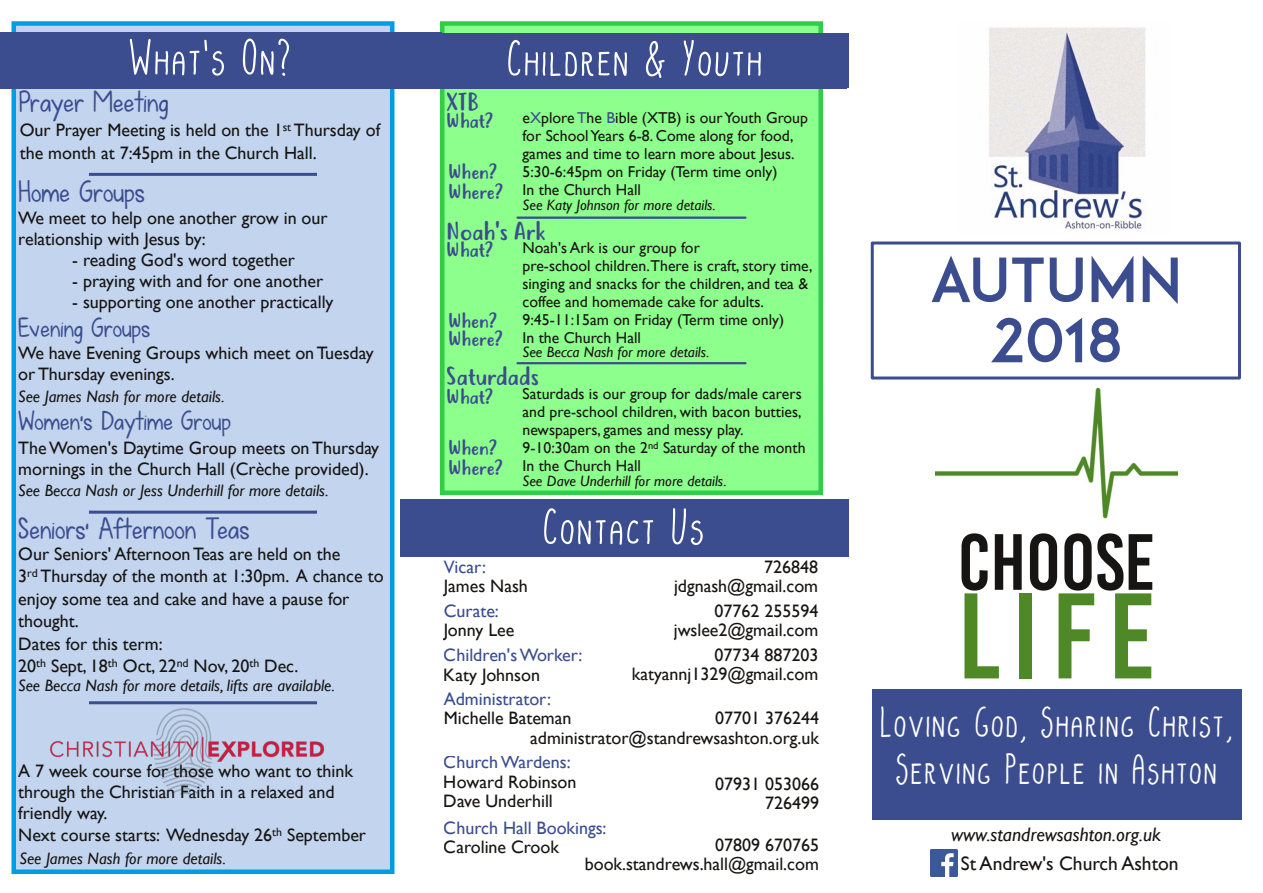
<style>
.page{position:relative;width:1263px;height:893px;background:#fff}
.page>*{position:absolute;margin:0;border:0;box-sizing:border-box;transform-origin:0 0}
.t1{font:121.5px "Bebas Kai";color:#4f8827}
.t2{font:79.5px "Bebas Kai";color:#171513}
.t3{font:60px/60.2px "ADAM.CGPRO";color:#3b4d8f;text-align:center}
.t4{font:52.5px "Potatoes And Peas";color:#fff}
.t5{font:45px/47.5px "Potatoes And Peas";color:#fff;text-align:center}
.t6{font:30px "KG Fall For You";color:#3b4d8f}
.t7{font:27px "KG Fall For You";color:#3b4d8f}
.t8{font:24px "Justtellmewhat";color:#3b4d8f}
.t9{font:19.5px/19.5px "Justtellmewhat";letter-spacing:.005em;color:#3b4d8f}
.t10{font:italic 19.5px "Gill Sans";color:#171513}
.t11{font:19.5px "Gill Sans";color:#171513}
.t12{font:18px/19.5px "Gill Sans";color:#171513}
.t13{font:18px "Gill Sans";color:#3b4d8f}
.t14{font:italic 16.5px "Gill Sans";color:#171513}
.t15{font:15.75px/18px "Gill Sans";color:#171513}
.t16{font:italic 15px "Gill Sans";color:#171513}
.s1{color:#3b4d8f}
</style>
<div class="page">
<div style="left:871px;top:242px;width:370px;height:138px;border:3px solid #3b4d8f"></div>
<div style="left:14px;top:24px;width:378px;height:848px;background:#c2d4ee"></div>
<div style="left:12px;top:21px;width:382px;height:853px;border:4px solid #009ee0"></div>
<div style="left:442px;top:24px;width:379px;height:469px;background:#8cff8c"></div>
<div style="left:440px;top:21px;width:383px;height:474px;border:4px solid #32cd44"></div>
<div style="left:872px;top:689px;width:370px;height:131px;background:#3b4d8f"></div>
<div style="left:425px;top:33px;width:423px;height:54px;background:#3b4d8f"></div>
<div style="left:424px;top:40px;width:423px;height:48px;background:#3b4d8f"></div>
<div style="left:0;top:32px;width:442px;height:57px;background:#3b4d8f"></div>
<hr style="left:517px;top:217px;width:228px;height:2px;background:#3b4d8f">
<div style="left:400px;top:500px;width:448px;height:55px;background:#3b4d8f"></div>
<div style="left:400px;top:508px;width:448px;height:49px;background:#3b4d8f"></div>
<img style="left:989px;top:27px;width:157px;height:202px">
<img style="left:14px;top:708px;width:311px;height:87px">
<hr style="left:89px;top:173px;width:228px;height:3px;background:#3b4d8f">
<hr style="left:89px;top:701px;width:228px;height:3px;background:#3b4d8f">
<hr style="left:89px;top:511px;width:228px;height:3px;background:#3b4d8f">
<img style="left:935px;top:387px;width:242px;height:132px">
<img style="left:930px;top:849px;width:27px;height:27px">
<hr style="left:517px;top:362px;width:228px;height:2px;background:#3b4d8f">
<h3 class="t4" style="left:127px;top:30px;width:166px">What's On?</h3>
<h3 class="t4" style="left:506px;top:31px;width:259px">Children &amp; Youth</h3>
<h3 class="t8" style="left:447px;top:87px;width:33px">XTB</h3>
<p class="t15" style="left:523px;top:109px;width:287px">e<span class="s1">X</span>plore<span class="s1">T</span>he <span class="s1">B</span>ible (XTB) is ourYouth Group for SchoolYears 6-8. Come along for food, games and time to learn more about Jesus.<br>5:30-6:45pm on Friday (Term time only)<br>In the Church Hall</p>
<p class="t16" style="left:523px;top:196px;width:195px">See Katy Johnson for more details.</p>
<h3 class="t6" style="left:18px;top:83px;width:152px">Prayer Meeting</h3>
<p class="t12" style="left:20px;top:119px;width:362px;line-height:22.5px">Our Prayer Meeting is held on the 1<sup>st</sup> Thursday of the month at 7:45pm in the Church Hall.</p>
<h3 class="t6" style="left:18px;top:173px;width:128px">Home Groups</h3>
<p class="t12" style="left:18px;top:207px;width:311px;line-height:21px">We meet to help one another grow in our relationship with Jesus by:</p>
<p class="t12" style="left:72px;top:250px;width:224px">- reading God's word together</p>
<p class="t12" style="left:72px;top:271px;width:252px">- praying with and for one another</p>
<p class="t12" style="left:72px;top:292px;width:263px">- supporting one another practically</p>
<h3 class="t7" style="left:18px;top:312px;width:133px">Evening Groups</h3>
<p class="t12" style="left:18px;top:343px;width:357px;line-height:21px">We have Evening Groups which meet onTuesday or Thursday evenings.</p>
<p class="t14" style="left:18px;top:386px;width:208px">See James Nash for more details.</p>
<h3 class="t7" style="left:18px;top:405px;width:214px">Women's Daytime Group</h3>
<p class="t12" style="left:18px;top:438px;width:362px;line-height:21px">TheWomen's Daytime Group meets onThursday mornings in the Church Hall (Crèche provided).</p>
<p class="t14" style="left:18px;top:481px;width:312px">See Becca Nash or Jess Underhill for more details.</p>
<h3 class="t6" style="left:18px;top:511px;width:233px">Seniors' Afternoon Teas</h3>
<p class="t12" style="left:18px;top:542px;width:367px;line-height:22.5px">Our Seniors' AfternoonTeas are held on the<br>3<sup>rd</sup> Thursday of the month at 1:30pm. A chance to enjoy some tea and cake and have a pause for thought.<br>Dates for this term:<br>20<sup>th</sup> Sept, 18<sup>th</sup> Oct, 22<sup>nd</sup> Nov, 20<sup>th</sup> Dec.</p>
<p class="t14" style="left:18px;top:676px;width:318px">See Becca Nash for more details, lifts are available.</p>
<p class="t9" style="left:447px;top:113px;width:48px">What?</p>
<p class="t9" style="left:448px;top:164px;width:56px">When?<br>Where?</p>
<h3 class="t8" style="left:447px;top:217px;width:100px">Noah's Ark</h3>
<p class="t15" style="left:522px;top:238px;width:291px">Noah's Ark is our group for<br>pre-school children.There is craft, story time, singing and snacks for the children, and tea &amp; coffee and homemade cake for adults.<br>9:45-11:15am on Friday (Term time only)<br>In the Church Hall</p>
<p class="t16" style="left:522px;top:343px;width:188px">See Becca Nash for more details.</p>
<p class="t9" style="left:447px;top:242px;width:48px">What?</p>
<p class="t9" style="left:448px;top:313px;width:56px;line-height:18px">When?<br>Where?</p>
<h3 class="t8" style="left:447px;top:362px;width:94px">Saturdads</h3>
<p class="t15" style="left:522px;top:385px;width:285px">Saturdads is our group for dads/male carers and pre-school children, with bacon butties, newspapers, games and messy play.<br>9-10:30am on the 2<sup>nd</sup> Saturday of the month In the Church Hall</p>
<p class="t9" style="left:447px;top:389px;width:48px">What?</p>
<p class="t9" style="left:448px;top:440px;width:56px">When?<br>Where?</p>
<p class="t16" style="left:522px;top:472px;width:206px">See Dave Underhill for more details.</p>
<h3 class="t4" style="left:542px;top:499px;width:165px">Contact Us</h3>
<p class="t13" style="left:444px;top:556px;width:44px">Vicar:</p>
<p class="t12" style="left:444px;top:576px;width:86px">James Nash</p>
<p class="t12" style="left:674px;top:557px;width:146px;text-align:right">726848 jdgnash@gmail.com</p>
<p class="t13" style="left:444px;top:600px;width:57px">Curate:</p>
<p class="t12" style="left:444px;top:620px;width:72px">Jonny Lee</p>
<p class="t12" style="left:674px;top:601px;width:146px;text-align:right">07762 255594 jwslee2@gmail.com</p>
<p class="t13" style="left:444px;top:645px;width:140px">Children'sWorker:</p>
<p class="t12" style="left:444px;top:665px;width:98px">Katy Johnson</p>
<p class="t12" style="left:632px;top:645px;width:188px;text-align:right">07734 887203 katyannj1329@gmail.com</p>
<p class="t13" style="left:444px;top:688px;width:109px">Administrator:</p>
<p class="t12" style="left:444px;top:708px;width:129px">Michelle Bateman</p>
<p class="t12" style="left:530px;top:708px;width:290px;text-align:right">07701 376244 administrator@standrewsashton.org.uk</p>
<p class="t13" style="left:444px;top:752px;width:128px">ChurchWardens:</p>
<p class="t12" style="left:444px;top:772px;width:134px">Howard Robinson<br>Dave Underhill</p>
<p class="t12" style="left:715px;top:774px;width:105px;text-align:right">07931 053066<br>726499</p>
<p class="t13" style="left:444px;top:817px;width:164px">Church Hall Bookings:</p>
<p class="t12" style="left:444px;top:837px;width:117px">Caroline Crook</p>
<p class="t12" style="left:585px;top:835px;width:236px;text-align:right">07809 670765 book.standrews.hall@gmail.com</p>
<p class="t12" style="left:18px;top:760px;width:349px;line-height:21.5px">A 7 week course for those who want to think through the Christian Faith in a relaxed and friendly way.<br>Next course starts: Wednesday 26<sup>th</sup> September</p>
<p class="t14" style="left:20px;top:848px;width:208px">See James Nash for more details.</p>
<h3 class="t3" style="left:930px;top:257px;width:254px">AUTUMN<br>2018</h3>
<h2 class="t2" style="left:958px;top:514px;width:199px">CHOOSE</h2>
<h1 class="t1" style="left:957px;top:563px;width:199px">LIFE</h1>
<h3 class="t5" style="left:879px;top:698px;width:355px">Loving God, Sharing Christ,<br>Serving People in Ashton</h3>
<p class="t10" style="left:951px;top:823px;width:211px">www.standrewsashton.org.uk</p>
<p class="t11" style="left:961px;top:852px;width:219px">St Andrew's Church Ashton</p>
</div>
